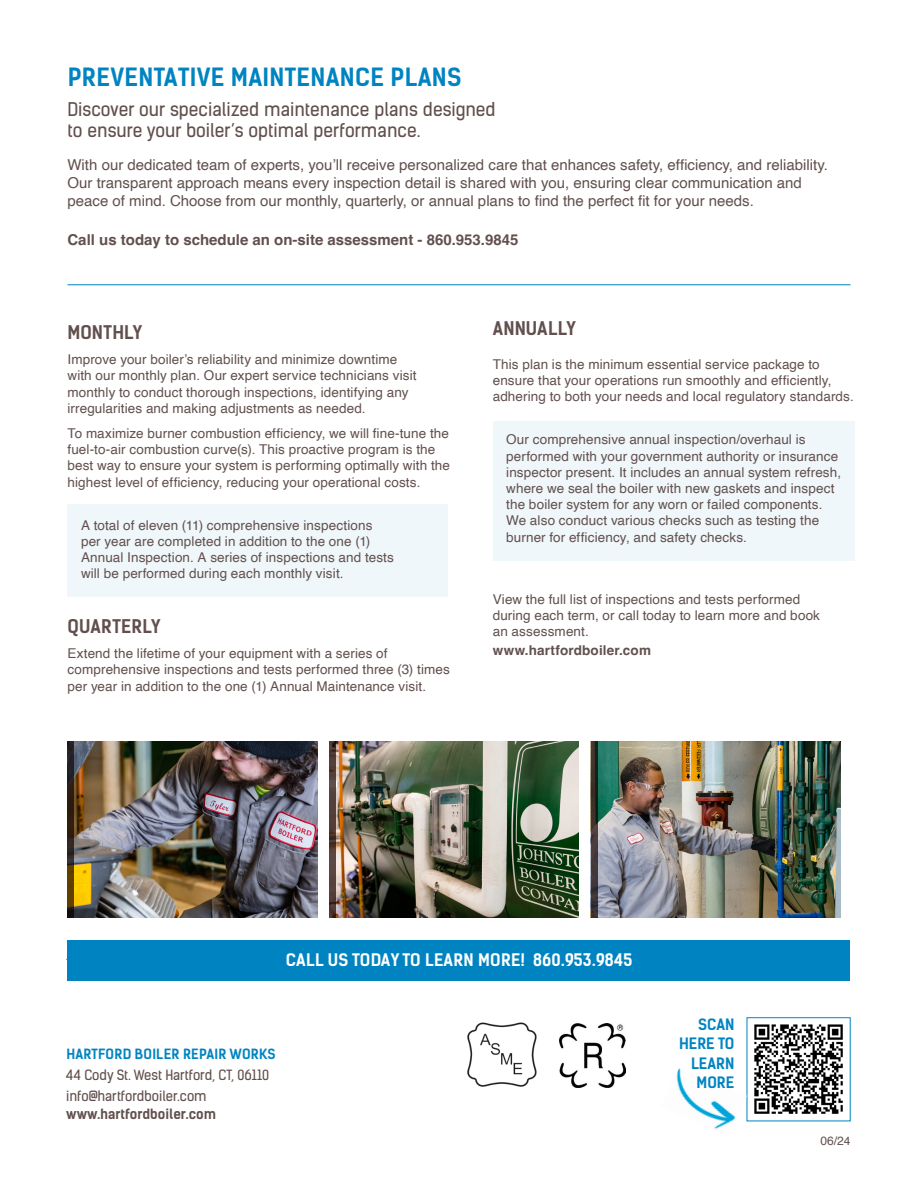
<style>
.page{position:relative;width:918px;height:1188px;background:#fff}
.page>*{position:absolute;margin:0;border:0;box-sizing:border-box;transform-origin:0 0}
.t1{font:24px "Kelson Sans Bold BG";letter-spacing:.015em;color:#0084c1}
.t2{font:18px/21px "Kelson Sans Regular BG";color:#61504d}
.t3{font:18px "Kelson Sans Bold BG";color:#61504d}
.t4{font:16.5px "Kelson Sans Bold BG";letter-spacing:.015em;color:#fff}
.t5{font:15px/18px "Helvetica";color:#61504d}
.t6{font:700 15px "Helvetica";color:#61504d}
.t7{font:15px/19.5px "Kelson Sans Bold BG";color:#0084c1;text-align:right}
.t8{font:13.5px/16.2px "Helvetica";letter-spacing:.01em;color:#61504d}
.t9{font:13.5px/21px "Kelson Sans";color:#61504d}
.t10{font:13.5px "Kelson Sans Bold BG";letter-spacing:.015em;color:#0084c1}
.t11{font:700 13.5px "Helvetica";letter-spacing:.01em;color:#61504d}
.t12{font:13.5px "Kelson Sans Bold BG";color:#61504d}
.t13{font:12px "Helvetica";color:#61504d}
</style>
<div class="page">
<img style="left:560px;top:1024px;width:66px;height:64px">
<img style="left:467px;top:1022px;width:70px;height:65px">
<div style="left:493px;top:421px;width:361px;height:140px;background:#f0f7fb"></div>
<div style="left:68px;top:504px;width:380px;height:92px;background:#f0f7fb"></div>
<img style="left:754px;top:1024px;width:89px;height:90px">
<img style="left:676px;top:1067px;width:71px;height:62px">
<hr style="left:66px;top:959px;width:783px;height:1px;background:#0084c1">
<img style="left:336px;top:741px;width:243px;height:176px">
<svg style="left:329px;top:741px;width:7px;height:176px"></svg>
<hr style="left:68px;top:284px;width:782px;height:1px;background:#0084c1">
<div style="left:68px;top:940px;width:782px;height:41px;background:#0084c1"></div>
<img style="left:598px;top:741px;width:243px;height:176px">
<svg style="left:591px;top:741px;width:7px;height:176px"></svg>
<img style="left:74px;top:741px;width:243px;height:176px">
<svg style="left:68px;top:741px;width:6px;height:176px"></svg>
<h1 class="t1" style="left:68px;top:62px;width:396px">PREVENTATIVE MAINTENANCE PLANS</h1>
<h2 class="t2" style="left:68px;top:99px;width:430px">Discover our specialized maintenance plans designed to ensure your boiler’s optimal performance.</h2>
<p class="t5" style="left:68px;top:156px;width:762px">With our dedicated team of experts, you’ll receive personalized care that enhances safety, efficiency, and reliability.<br>Our transparent approach means every inspection detail is shared with you, ensuring clear communication and peace of mind. Choose from our monthly, quarterly, or annual plans to find the perfect fit for your needs.</p>
<p class="t6" style="left:68px;top:231px;width:453px">Call us today to schedule an on-site assessment - 860.953.9845</p>
<h2 class="t3" style="left:68px;top:321px;width:76px">MONTHLY</h2>
<p class="t8" style="left:68px;top:352px;width:351px">Improve your boiler’s reliability and minimize downtime with our monthly plan. Our expert service technicians visit monthly to conduct thorough inspections, identifying any irregularities and making adjustments as needed.</p>
<p class="t8" style="left:68px;top:426px;width:384px">To maximize burner combustion efficiency, we will fine-tune the fuel-to-air combustion curve(s). This proactive program is the best way to ensure your system is performing optimally with the highest level of efficiency, reducing your operational costs.</p>
<p class="t8" style="left:81px;top:517px;width:314px">A total of eleven (11) comprehensive inspections per year are completed in addition to the one (1)<br>Annual Inspection. A series of inspections and tests will be performed during each monthly visit.</p>
<h2 class="t3" style="left:68px;top:615px;width:94px">QUARTERLY</h2>
<p class="t8" style="left:68px;top:646px;width:384px">Extend the lifetime of your equipment with a series of comprehensive inspections and tests performed three (3) times per year in addition to the one (1) Annual Maintenance visit.</p>
<h2 class="t3" style="left:493px;top:317px;width:85px">ANNUALLY</h2>
<p class="t8" style="left:493px;top:356px;width:363px">This plan is the minimum essential service package to ensure that your operations run smoothly and efficiently, adhering to both your needs and local regulatory standards.</p>
<p class="t8" style="left:506px;top:432px;width:336px">Our comprehensive annual inspection/overhaul is performed with your government authority or insurance inspector present. It includes an annual system refresh, where we seal the boiler with new gaskets and inspect the boiler system for any worn or failed components.<br>We also conduct various checks such as testing the burner for efficiency, and safety checks.</p>
<p class="t8" style="left:493px;top:591px;width:329px">View the full list of inspections and tests performed during each term, or call today to learn more and book an assessment.</p>
<p class="t11" style="left:493px;top:643px;width:160px">www.hartfordboiler.com</p>
<p class="t4" style="left:286px;top:950px;width:348px">CALL US TODAY TO LEARN MORE! 860.953.9845</p>
<p class="t10" style="left:66px;top:1046px;width:211px">HARTFORD BOILER REPAIR WORKS</p>
<p class="t9" style="left:66px;top:1065px;width:204px">44 Cody St. West Hartford, CT, 06110 info@hartfordboiler.com</p>
<p class="t12" style="left:66px;top:1106px;width:151px">www.hartfordboiler.com</p>
<p class="t7" style="left:679px;top:1015px;width:57px">SCAN<br>HERE TO<br>LEARN<br>MORE</p>
<p class="t13" style="left:820px;top:1131px;width:32px">06/24</p>
</div>
